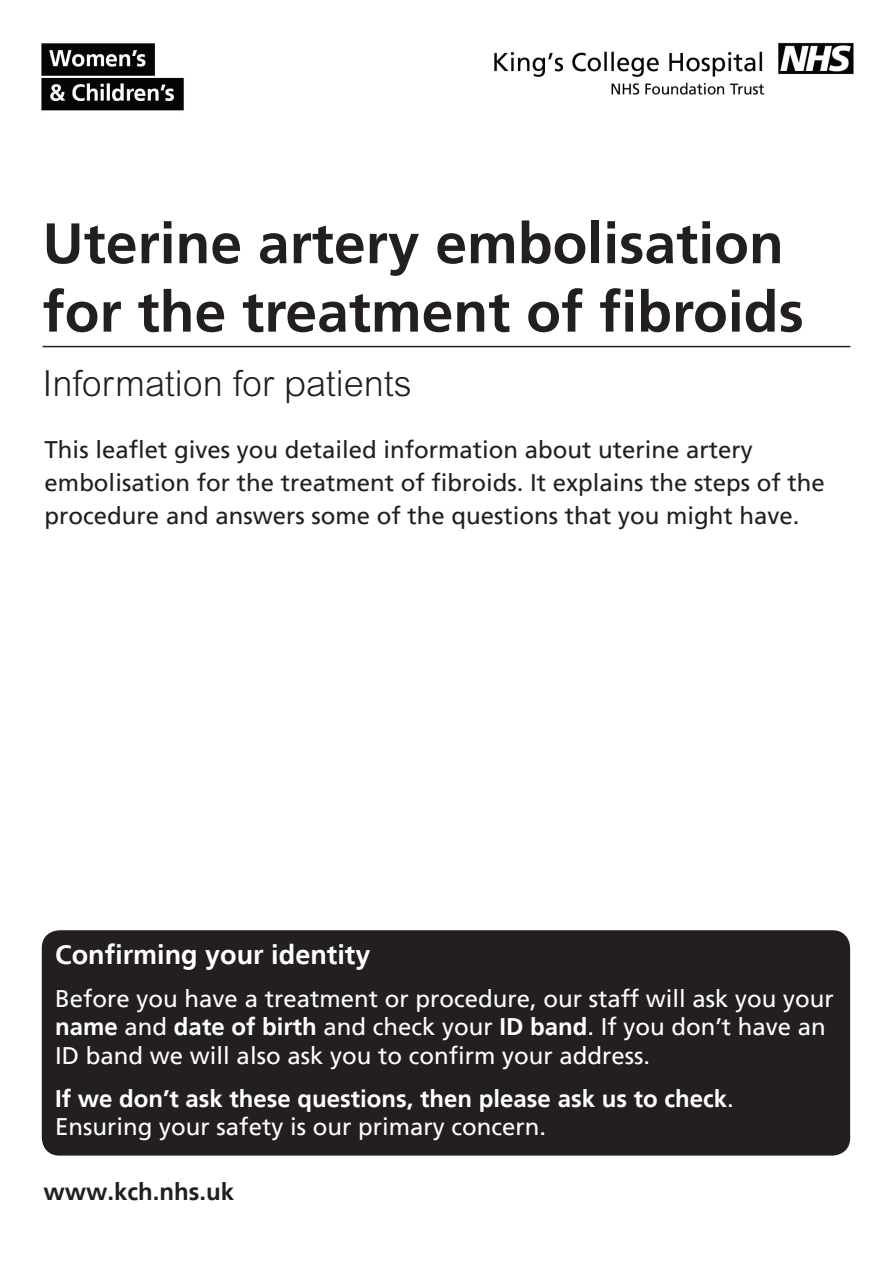
<style>
.page{position:relative;width:893px;height:1263px;background:#fff}
.page>*{position:absolute;margin:0;border:0;box-sizing:border-box;transform-origin:0 0}
.t1{font:700 57px/68.4px "Frutiger";color:#231f20}
.t2{font:300 36px "Arial";color:#231f20}
.t3{font:700 27px "Frutiger";color:#fff}
.t4{font:24px/33px "Frutiger";color:#231f20}
.t5{font:24px/28.8px "Frutiger";color:#fff}
.t6{font:700 24px/28.8px "Frutiger";color:#fff}
.t7{font:700 24px "Frutiger";color:#231f20}
.s1{font-weight:700}
.s2{font-weight:400}
</style>
<div class="page">
<hr style="left:43px;top:346px;width:807px;height:1px;background:#231f20">
<img style="left:41px;top:42px;width:813px;height:69px">
<div style="left:43px;top:931px;width:806px;height:224px;background:#231f20;border-radius:17px"></div>
<div style="left:42px;top:930px;width:808px;height:225px;border:2px solid #231f20;border-radius:17px"></div>
<h1 class="t1" style="left:43px;top:209px;width:763px">Uterine artery embolisation for the treatment of fibroids</h1>
<h2 class="t2" style="left:43px;top:363px;width:371px">Information for patients</h2>
<p class="t4" style="left:45px;top:433px;width:782px">This leaflet gives you detailed information about uterine artery embolisation for the treatment of fibroids. It explains the steps of the procedure and answers some of the questions that you might have.</p>
<p class="t3" style="left:55px;top:939px;width:317px">Confirming your identity</p>
<p class="t5" style="left:55px;top:984px;width:780px">Before you have a treatment or procedure, our staff will ask you your <span class="s1">name</span> and <span class="s1">date of birth</span> and check your <span class="s1">ID band</span>. If you don’t have an<br>ID band we will also ask you to confirm your address.</p>
<p class="t6" style="left:55px;top:1084px;width:680px">If we don’t ask these questions, then please ask us to check<span class="s2">.<br>Ensuring your safety is our primary concern.</span></p>
<p class="t7" style="left:44px;top:1178px;width:192px">www.kch.nhs.uk</p>
</div>
